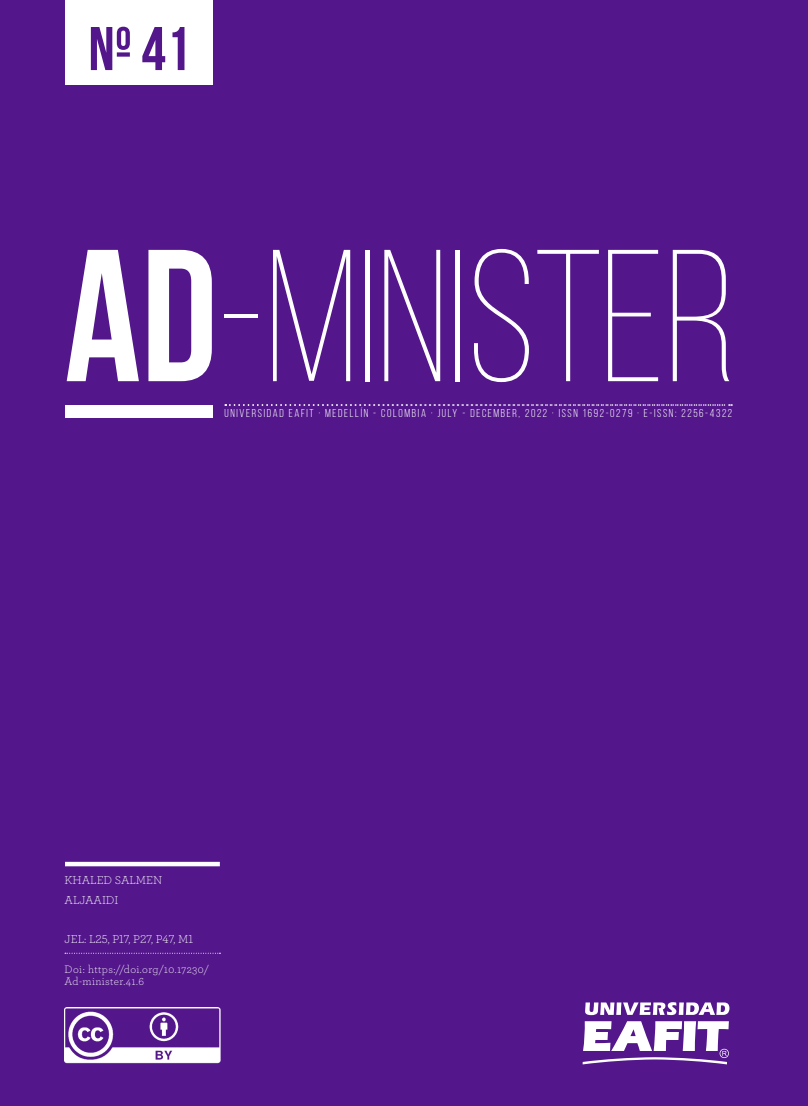
<style>
.page{position:relative;width:808px;height:1106px;background:#53168b}
.page>*{position:absolute;margin:0;border:0;box-sizing:border-box;transform-origin:0 0}
.t1{font:300 187.5px "Bebas Neue";color:#fff}
.t2{font:700 61.5px "Bebas Neue";color:#53168b}
.Autor_y_JEL{font:300 12px "Archer Pro";color:#fff}
.t3{font:11.4px "Bebas Neue";letter-spacing:.145em;color:#fff}
.SUBTITULO{font:300 11.25px/11.2px "Archer Pro";letter-spacing:.035em;color:#fff}
.s1{font-weight:700}
</style>
<div class="page">
<svg style="left:583px;top:1021px;width:146px;height:43px"></svg>
<svg style="left:585px;top:1002px;width:144px;height:13px"></svg>
<div style="left:65px;top:405px;width:148px;height:13px;background:#fff"></div>
<svg style="left:225px;top:404px;width:507px;height:2px"></svg>
<div style="left:65px;top:0;width:148px;height:84px;background:#fff"></div>
<img style="left:65px;top:1007px;width:156px;height:56px">
<div style="left:65px;top:861px;width:155px;height:5px;background:#fff"></div>
<svg style="left:65px;top:952px;width:155px;height:1px"></svg>
<h2 class="t2" style="left:88px;top:15px;width:103px">Nº 41</h2>
<h1 class="t1" style="left:65px;top:217px;width:673px"><span class="s1">AD</span>-MINISTER</h1>
<p class="t3" style="left:225px;top:407px;width:509px">UNIVERSIDAD EAFIT · MEDELLÍN - COLOMBIA · JULY - DECEMBER, 2022 · ISSN 1692-0279 · E-ISSN: 2256-4322</p>
<p class="Autor_y_JEL" style="left:65px;top:872px;width:99px">KHALED SALMEN</p>
<p class="Autor_y_JEL" style="left:65px;top:891px;width:55px">ALJAAIDI</p>
<p class="Autor_y_JEL" style="left:65px;top:930px;width:130px">JEL: L25, P17, P27, P47, M1</p>
<p class="SUBTITULO" style="left:65px;top:963px;width:146px">Doi: https://doi.org/10.17230/<br>Ad-minister.41.6</p>
</div>
